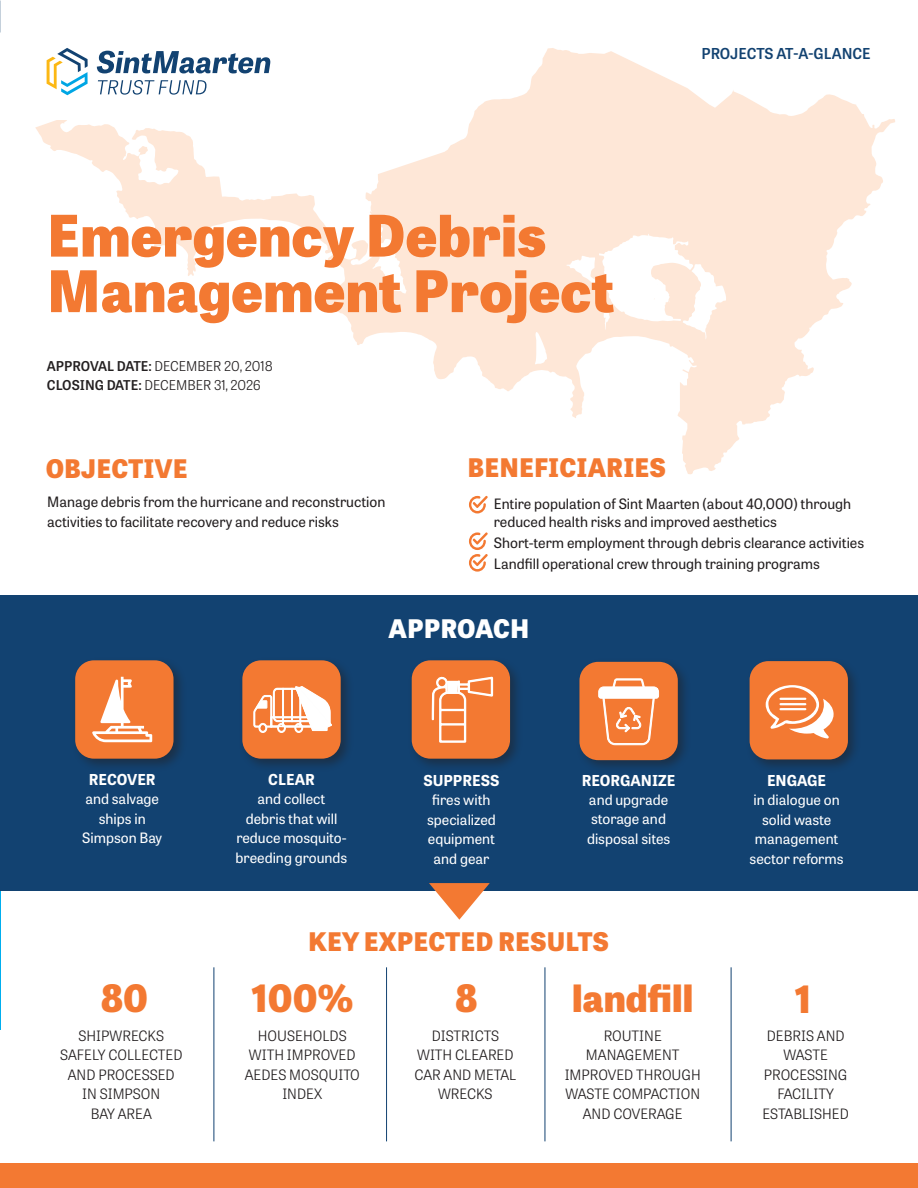
<style>
.page{position:relative;width:918px;height:1188px;background:#fff}
.page>*{position:absolute;margin:0;border:0;box-sizing:border-box;transform-origin:0 0}
.Project_title{font:800 57px/55.5px "Tablet Gothic";letter-spacing:.005em;color:#f37932}
.Recommendations_subh{font:800 37.5px "Tablet Gothic";letter-spacing:.005em;color:#f37932}
.Sections{font:800 25.5px "Tablet Gothic";letter-spacing:.005em;color:#f37932}
.Sections-2{font:800 25.5px "Tablet Gothic";letter-spacing:.005em;color:#fff}
.Component_title{font:700 15px "Tablet Gothic";color:#fff}
.Body{font:600 15px "Tablet Gothic";color:#124271}
.Body-2{font:14.25px/19.5px "Tablet Gothic";color:#231f20}
.Body-3{font:300 14.25px/19.5px "Tablet Gothic";color:#231f20;text-align:center}
.Body-4{font:14.25px/19.5px "Tablet Gothic";color:#fff;text-align:center}
.Date{font:300 13.5px/19.5px "Tablet Gothic";color:#231f20}
.s1{font-weight:600}
</style>
<div class="page">
<svg style="left:35px;top:48px;width:860px;height:427px"></svg>
<svg style="left:567px;top:234px;width:159px;height:106px"></svg>
<svg style="left:535px;top:332px;width:12px;height:32px"></svg>
<div style="left:0;top:596px;width:918px;height:295px;background:#124271"></div>
<div style="left:0;top:1163px;width:918px;height:25px;background:#f37932"></div>
<div style="left:71px;top:657px;width:116px;height:115px;background:#231f20;opacity:.5"></div>
<div style="left:75px;top:660px;width:99px;height:99px;background:#f37932;border-radius:19px"></div>
<div style="left:239px;top:657px;width:115px;height:115px;background:#231f20;opacity:.5"></div>
<div style="left:242px;top:660px;width:99px;height:99px;background:#f37932;border-radius:19px"></div>
<div style="left:408px;top:657px;width:115px;height:115px;background:#231f20;opacity:.5"></div>
<div style="left:412px;top:660px;width:98px;height:99px;background:#f37932;border-radius:19px"></div>
<div style="left:576px;top:658px;width:115px;height:116px;background:#231f20;opacity:.5"></div>
<div style="left:579px;top:662px;width:99px;height:98px;background:#f37932;border-radius:19px"></div>
<svg style="left:429px;top:883px;width:61px;height:37px"></svg>
<svg style="left:469px;top:496px;width:19px;height:17px"></svg>
<svg style="left:469px;top:532px;width:19px;height:40px"></svg>
<svg style="left:97px;top:51px;width:173px;height:22px"></svg>
<svg style="left:98px;top:80px;width:108px;height:15px"></svg>
<svg style="left:47px;top:48px;width:41px;height:47px"></svg>
<hr style="left:214px;top:967px;width:1px;height:174px;background:#124271">
<hr style="left:386px;top:967px;width:1px;height:174px;background:#124271">
<hr style="left:545px;top:967px;width:1px;height:174px;background:#124271">
<hr style="left:731px;top:967px;width:1px;height:174px;background:#124271">
<div style="left:746px;top:657px;width:115px;height:116px;background:#231f20;opacity:.5"></div>
<div style="left:750px;top:661px;width:98px;height:98px;background:#f37932;border-radius:19px"></div>
<svg style="left:92px;top:677px;width:60px;height:65px"></svg>
<svg style="left:431px;top:595px;width:63px;height:148px"></svg>
<svg style="left:253px;top:686px;width:79px;height:47px"></svg>
<svg style="left:766px;top:685px;width:68px;height:54px"></svg>
<hr style="left:781px;top:698px;width:24px;height:2px;background:#fff">
<hr style="left:781px;top:703px;width:24px;height:2px;background:#fff">
<hr style="left:781px;top:708px;width:24px;height:2px;background:#fff">
<svg style="left:598px;top:678px;width:61px;height:68px"></svg>
<p class="Body" style="left:701px;top:43px;width:171px">PROJECTS AT-A-GLANCE</p>
<p class="Project_title" style="left:47px;top:205px;width:569px">Emergency Debris<br>Management Project</p>
<p class="Date" style="left:47px;top:356px;width:227px"><span class="s1">APPROVAL DATE:</span> DECEMBER 20, 2018<br><span class="s1">CLOSING DATE:</span> DECEMBER 31, 2026</p>
<p class="Sections" style="left:46px;top:450px;width:143px">OBJECTIVE</p>
<p class="Sections" style="left:468px;top:449px;width:200px">BENEFICIARIES</p>
<p class="Body-2" style="left:47px;top:492px;width:340px">Manage debris from the hurricane and reconstruction activities to facilitate recovery and reduce risks</p>
<p class="Body-2" style="left:494px;top:494px;width:359px;line-height:18px">Entire population of Sint Maarten (about 40,000) through reduced health risks and improved aesthetics</p>
<p class="Body-2" style="left:494px;top:532px;width:372px">Short-term employment through debris clearance activities</p>
<p class="Body-2" style="left:494px;top:554px;width:328px">Landfill operational crew through training programs</p>
<p class="Component_title" style="left:89px;top:769px;width:68px">RECOVER</p>
<p class="Body-4" style="left:82px;top:789px;width:81px">and salvage ships in<br>Simpson Bay</p>
<p class="Sections-2" style="left:389px;top:610px;width:142px">APPROACH</p>
<p class="Component_title" style="left:268px;top:769px;width:48px">CLEAR</p>
<p class="Body-4" style="left:236px;top:789px;width:113px">and collect<br>debris that will reduce mosquito&shy;breeding grounds</p>
<p class="Component_title" style="left:423px;top:770px;width:78px">SUPPRESS</p>
<p class="Body-4" style="left:427px;top:790px;width:70px">fires with specialized equipment and gear</p>
<p class="Component_title" style="left:582px;top:769px;width:95px">REORGANIZE</p>
<p class="Body-4" style="left:587px;top:789px;width:85px;text-align:left">and upgrade storage and disposal sites</p>
<h3 class="Sections" style="left:308px;top:922px;width:302px">KEY EXPECTED RESULTS</h3>
<p class="Component_title" style="left:767px;top:770px;width:61px">ENGAGE</p>
<p class="Body-4" style="left:750px;top:790px;width:96px">in dialogue on solid waste management sector reforms</p>
<p class="Recommendations_subh" style="left:101px;top:971px;width:49px">80</p>
<p class="Recommendations_subh" style="left:251px;top:971px;width:103px">100%</p>
<p class="Recommendations_subh" style="left:455px;top:971px;width:24px">8</p>
<p class="Recommendations_subh" style="left:795px;top:972px;width:18px">1</p>
<p class="Body-3" style="left:565px;top:1025px;width:138px">ROUTINE<br>MANAGEMENT<br>IMPROVED THROUGH<br>WASTE COMPACTION<br>AND COVERAGE</p>
<p class="Recommendations_subh" style="left:572px;top:971px;width:123px">landfill</p>
<p class="Body-3" style="left:245px;top:1025px;width:117px">HOUSEHOLDS<br>WITH IMPROVED<br>AEDES MOSQUITO<br>INDEX</p>
<p class="Body-3" style="left:60px;top:1025px;width:124px">SHIPWRECKS<br>SAFELY COLLECTED<br>AND PROCESSED<br>IN SIMPSON<br>BAY AREA</p>
<p class="Body-3" style="left:414px;top:1025px;width:103px">DISTRICTS<br>WITH CLEARED<br>CAR AND METAL<br>WRECKS</p>
<p class="Body-3" style="left:762px;top:1025px;width:88px">DEBRIS AND<br>WASTE<br>PROCESSING<br>FACILITY<br>ESTABLISHED</p>
</div>
